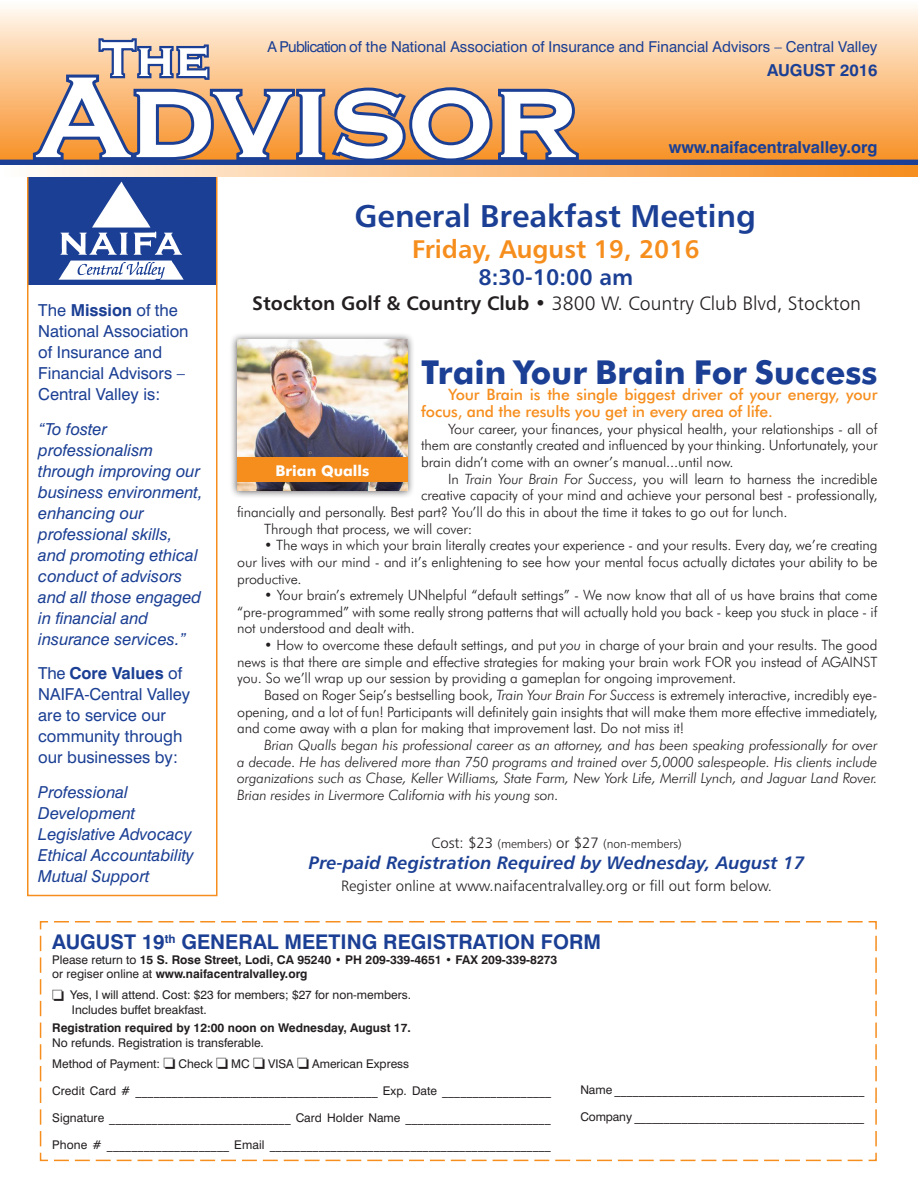
<style>
.page{position:relative;width:918px;height:1188px;background:#fff}
.page>*{position:absolute;margin:0;border:0;box-sizing:border-box;transform-origin:0 0}
.t1{font:700 151.5px "Copperplate Gothic BT";letter-spacing:-.05em;color:#fff}
.t2{font:700 64.5px "Copperplate Gothic BT";color:#fff}
.t3{font:700 33px "Futura BT";color:#1b3f94}
.t4{font:31.5px "Humanist 777 BT Bold B";color:#1b3f94}
.t5{font:25.5px "Humanist 777 BT Bold B";color:#f68e1e}
.t6{font:22.5px "Humanist 777 BT Bold B";color:#1b3f94}
.t7{font:700 20.25px "Swiss 721 BT";color:#1b3f94}
.t8{font:19.5px "Humanist 777 BT Light B";color:#231f20}
.t9{font:18px "Humanist 777 BT Bold Italic B";color:#1b3f94}
.t10{font:italic 16.5px/21px "Swiss 721 BT";color:#1b3f94}
.t11{font:16.5px/21px "Swiss 721 BT";color:#1b3f94}
.t12{font:700 16.5px "Swiss 721 BT";color:#1b3f94}
.t13{font:500 15.75px/16.6px "Futura BT";letter-spacing:-.01em;color:#f68e1e}
.t14{font:15px "Swiss 721 BT";color:#1b3f94}
.t15{font:15px "Humanist 777 BT Light B";color:#231f20}
.bio_text{font:700 14.85px "Futura BT";color:#fff}
.t16{font:300 14.25px/16.6px "Futura BT";letter-spacing:-.01em;color:#231f20;text-align:justify}
.t17{font:italic 300 14.25px/16.6px "Futura BT";letter-spacing:-.01em;color:#231f20;text-align:justify}
.t18{font:12px/14.4px "Swiss 721 BT";color:#231f20}
.t19{font:700 12px/14.4px "Swiss 721 BT";color:#231f20}
.t20{font:12px "Humanist 777 BT Light B";color:#231f20}
.s1{font-weight:700}
.s2{font-family:"Humanist 777 BT Bold B"}
.s3{font-style:italic}
.s4{font-size:15px}
.s5{font-weight:400}
</style>
<div class="page">
<div style="left:27px;top:176px;width:189px;height:109px;background:#1b3f94"></div>
<div style="left:27px;top:161px;width:191px;height:735px;border:2px solid #f68e1e"></div>
<div style="left:1px;top:1px;width:917px;height:164px;background:linear-gradient(to bottom,#fffcf5,#f38c23)"></div>
<svg style="left:30px;top:36px;width:552px;height:124px;background:#c49e83"></svg>
<div style="left:0;top:160px;width:918px;height:6px;background:#1b3f94"></div>
<svg style="left:0;top:165px;width:918px;height:12px;background:#fbc38a"></svg>
<img style="left:59px;top:182px;width:123px;height:98px">
<svg style="left:39px;top:921px;width:838px;height:241px"></svg>
<div style="left:229px;top:332px;width:186px;height:166px;background:#231f20;opacity:.75"></div>
<img style="left:237px;top:340px;width:171px;height:151px">
<div style="left:237px;top:458px;width:171px;height:24px;background:#f68e1e"></div>
<svg style="left:164px;top:1057px;width:11px;height:11px"></svg>
<svg style="left:217px;top:1057px;width:11px;height:11px"></svg>
<svg style="left:254px;top:1057px;width:11px;height:11px"></svg>
<svg style="left:298px;top:1057px;width:11px;height:11px"></svg>
<svg style="left:53px;top:990px;width:11px;height:11px"></svg>
<p class="t2" style="left:98px;top:24px;width:116px">The</p>
<p class="t14" style="left:267px;top:38px;width:612px">A Publication of the National Association of Insurance and Financial Advisors – Central Valley</p>
<p class="t1" style="left:35px;top:36px;width:550px">Advisor</p>
<p class="t12" style="left:767px;top:60px;width:112px">AUGUST 2016</p>
<p class="t12" style="left:669px;top:137px;width:210px">www.naifacentralvalley.org</p>
<p class="t11" style="left:38px;top:300px;width:152px">The <span class="s1">Mission</span> of the<br>National Association of Insurance and<br>Financial Advisors –<br>Central Valley is:</p>
<p class="t10" style="left:38px;top:418px;width:166px">“To foster professionalism through improving our business environment, enhancing our professional skills, and promoting ethical conduct of advisors and all those engaged in financial and insurance services.”</p>
<p class="t11" style="left:38px;top:663px;width:153px">The <span class="s1">Core Values</span> of<br>NAIFA-Central Valley are to service our community through our businesses by:</p>
<p class="t10" style="left:38px;top:781px;width:157px">Professional<br>Development<br>Legislative Advocacy<br>Ethical Accountability<br>Mutual Support</p>
<p class="t4" style="left:354px;top:196px;width:403px">General Breakfast Meeting</p>
<p class="t5" style="left:412px;top:233px;width:289px">Friday, August 19, 2016</p>
<p class="t6" style="left:479px;top:263px;width:156px">8:30-10:00 am</p>
<p class="t8" style="left:252px;top:292px;width:610px"><span class="s2">Stockton Golf &amp; Country Club</span> • 3800 W. Country Club Blvd, Stockton</p>
<p class="t3" style="left:421px;top:352px;width:458px">Train Your Brain For Success</p>
<p class="t13" style="left:421px;top:386px;width:458px;text-indent:27px">Your Brain is the single biggest driver of your energy, your focus, and the results you get in every area of life.</p>
<p class="t16" style="left:421px;top:420px;width:458px;text-indent:27px">Your career, your finances, your physical health, your relationships - all of them are constantly created and influenced by your thinking. Unfortunately, your brain didn’t come with an owner’s manual...until now.</p>
<p class="t16" style="left:448px;top:470px;width:431px">In <span class="s3">Train Your Brain For Success</span>, you will learn to harness the incredible</p>
<p class="t16" style="left:421px;top:487px;width:458px">creative capacity of your mind and achieve your personal best - professionally,</p>
<p class="t16" style="left:237px;top:503px;width:552px">financially and personally. Best part? You’ll do this in about the time it takes to go out for lunch.</p>
<p class="t16" style="left:264px;top:520px;width:209px">Through that process, we will cover:</p>
<p class="t16" style="left:237px;top:537px;width:642px;text-indent:27px">• The ways in which your brain literally creates your experience - and your results. Every day, we’re creating our lives with our mind - and it’s enlightening to see how your mental focus actually dictates your ability to be productive.</p>
<p class="t16" style="left:237px;top:587px;width:642px;text-indent:27px">• Your brain’s extremely UNhelpful “default settings” - We now know that all of us have brains that come “pre-programmed” with some really strong patterns that will actually hold you back - keep you stuck in place - if not understood and dealt with.</p>
<p class="t16" style="left:237px;top:637px;width:642px;text-indent:27px">• How to overcome these default settings, and put <span class="s3">you</span> in charge of your brain and your results. The good news is that there are simple and effective strategies for making your brain work FOR you instead of AGAINST you. So we’ll wrap up our session by providing a gameplan for ongoing improvement.</p>
<p class="t16" style="left:237px;top:687px;width:642px;text-indent:27px">Based on Roger Seip’s bestselling book, <span class="s3">Train Your Brain For Success</span> is extremely interactive, incredibly eye&shy;opening, and a lot of fun! Participants will definitely gain insights that will make them more effective immediately, and come away with a plan for making that improvement last. Do not miss it!</p>
<p class="t17" style="left:237px;top:737px;width:642px;text-indent:27px">Brian Qualls began his professional career as an attorney, and has been speaking professionally for over a decade. He has delivered more than 750 programs and trained over 5,0000 salespeople. His clients include organizations such as Chase, Keller Williams, State Farm, New York Life, Merrill Lynch, and Jaguar Land Rover.<br>Brian resides in Livermore California with his young son.</p>
<p class="bio_text" style="left:276px;top:461px;width:95px">Brian Qualls</p>
<p class="t20" style="left:432px;top:836px;width:252px"><span class="s4">Cost: $23</span> (members) <span class="s4">or $27</span> (non-members)</p>
<p class="t9" style="left:309px;top:852px;width:497px">Pre-paid Registration Required by Wednesday, August 17</p>
<p class="t15" style="left:341px;top:876px;width:432px">Register online at www.naifacentralvalley.org or fill out form below.</p>
<p class="t7" style="left:52px;top:930px;width:550px">AUGUST 19<sup>th</sup> GENERAL MEETING REGISTRATION FORM</p>
<p class="t19" style="left:52px;top:952px;width:507px"><span class="s5">Please return to</span> 15 S. Rose Street, Lodi, CA 95240 • PH 209-339-4651 • FAX 209-339-8273</p>
<p class="t19" style="left:52px;top:967px;width:257px"><span class="s5">or regiser online at</span> www.naifacentralvalley.org</p>
<p class="t18" style="left:70px;top:988px;width:342px">Yes, I will attend. Cost: $23 for members; $27 for non-members.<br>Includes buffet breakfast.</p>
<p class="t19" style="left:52px;top:1021px;width:360px">Registration required by 12:00 noon on Wednesday, August 17.<br><span class="s5">No refunds. Registration is transferable.</span></p>
<p class="t18" style="left:52px;top:1056px;width:109px">Method of Payment:</p>
<p class="t18" style="left:179px;top:1056px;width:36px">Check</p>
<p class="t18" style="left:231px;top:1056px;width:20px">MC</p>
<p class="t18" style="left:268px;top:1056px;width:27px">VISA</p>
<p class="t18" style="left:312px;top:1056px;width:99px">American Express</p>
<p class="t18" style="left:52px;top:1083px;width:500px">Credit Card # ________________________________________ Exp. Date __________________</p>
<p class="t18" style="left:52px;top:1110px;width:500px">Signature ______________________________ Card Holder Name ________________________</p>
<p class="t18" style="left:52px;top:1137px;width:500px">Phone # ____________________ Email ______________________________________________</p>
<p class="t18" style="left:580px;top:1083px;width:286px">Name __________________________________________</p>
<p class="t18" style="left:580px;top:1110px;width:285px">Company _______________________________________</p>
</div>
